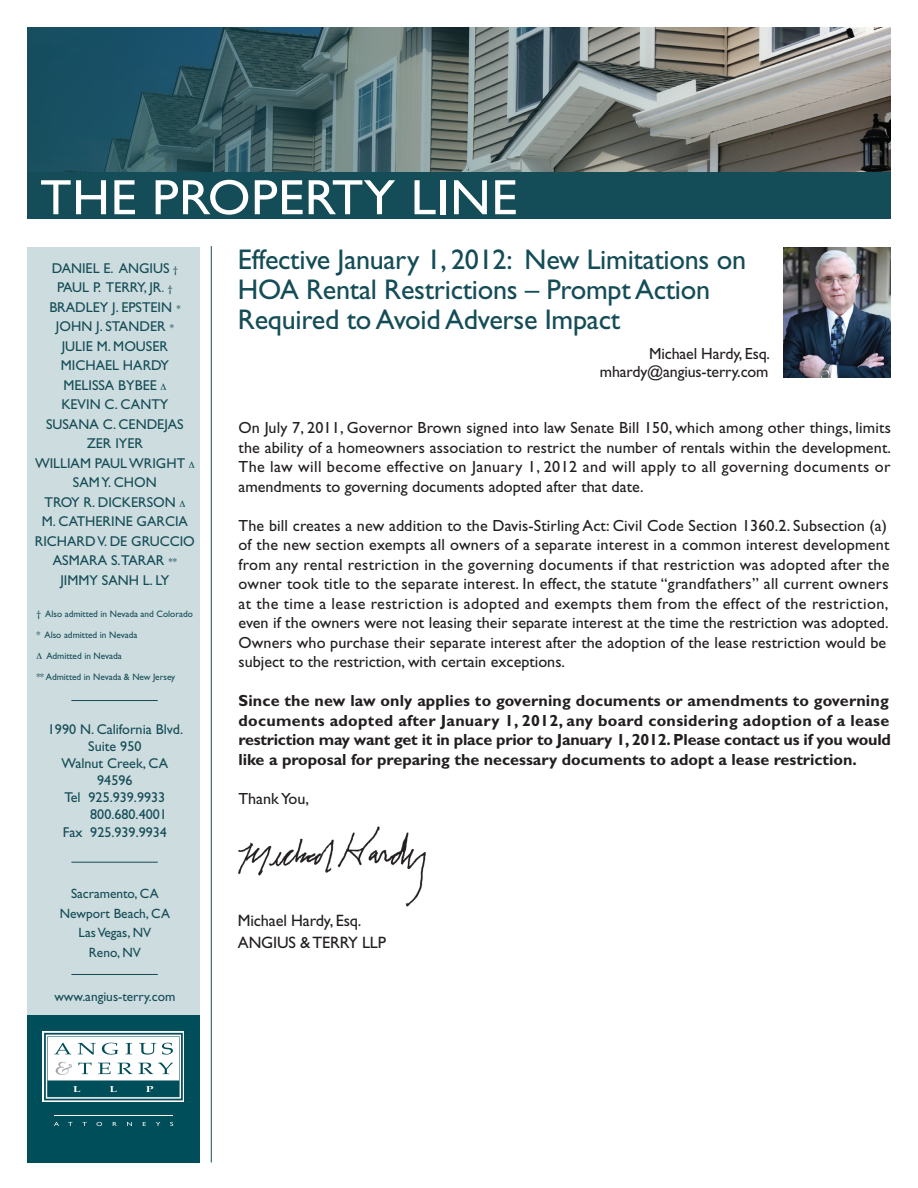
<style>
.page{position:relative;width:918px;height:1188px;background:#fff}
.page>*{position:absolute;margin:0;border:0;box-sizing:border-box;transform-origin:0 0}
.t1{font:49.95px "Gill Sans";letter-spacing:.01em;color:#fff;scale:1.04 1}
.t2{font:28.5px/30px "Gill Sans";letter-spacing:-.01em;color:#144c57}
.AT_Newsletter{font:16.5px/22.5px "Gill Sans";letter-spacing:-.01em;color:#231f20}
.AT_Newsletter-2{font:16.2px/19.5px "Gill Sans";letter-spacing:.01em;color:#231f20;text-align:justify}
.AT_Newsletter-3{font:700 16.2px/19.5px "Gill Sans";color:#231f20}
.AT_Newsletter-4{font:16.2px "Gill Sans";letter-spacing:-.01em;color:#231f20}
.t3{font:14.25px/19.5px "Gill Sans";color:#144c57}
.t4{font:13.5px "Gill Sans";color:#144c57}
.t5{font:9.3px "Gill Sans";color:#144c57}
.s1{font-size:9.75px}
.s2{font-family:"Trajan";font-weight:700;font-size:12px}
.s3{font-style:italic;font-size:9.75px}
</style>
<div class="page">
<hr style="left:211px;top:246px;width:1px;height:916px;background:#144c57">
<svg style="left:27px;top:247px;width:173px;height:915px;background:#b8cdd0"></svg>
<svg style="left:43px;top:1031px;width:141px;height:71px"></svg>
<hr style="left:54px;top:1115px;width:119px;height:1px;background:#fff">
<svg style="left:54px;top:1122px;width:5px;height:4px"></svg>
<svg style="left:68px;top:1122px;width:5px;height:4px"></svg>
<svg style="left:82px;top:1122px;width:5px;height:4px"></svg>
<svg style="left:96px;top:1122px;width:6px;height:4px"></svg>
<svg style="left:113px;top:1122px;width:4px;height:4px"></svg>
<svg style="left:127px;top:1122px;width:5px;height:4px"></svg>
<svg style="left:143px;top:1122px;width:3px;height:4px"></svg>
<svg style="left:156px;top:1122px;width:4px;height:4px"></svg>
<svg style="left:170px;top:1122px;width:3px;height:4px"></svg>
<svg style="left:44px;top:1033px;width:139px;height:67px"></svg>
<div style="left:27px;top:28px;width:864px;height:191px;background:#144c57"></div>
<img style="left:27px;top:27px;width:864px;height:144px">
<hr style="left:71px;top:974px;width:87px;height:1px;background:#144c57">
<hr style="left:71px;top:862px;width:87px;height:1px;background:#144c57">
<hr style="left:71px;top:700px;width:87px;height:1px;background:#144c57">
<img style="left:783px;top:247px;width:108px;height:131px">
<img style="left:238px;top:826px;width:188px;height:81px">
<p class="t1" style="left:40px;top:169px;width:460px">THE PROPERTY LINE</p>
<p class="t3" style="left:52px;top:258px;width:127px">DANIEL E. ANGIUS <span class="s1">†</span></p>
<p class="t3" style="left:57px;top:278px;width:117px">PAUL P. TERRY, JR<span class="s2">.</span> <span class="s1">†</span></p>
<p class="t3" style="left:49px;top:297px;width:133px">BRADLEY J. EPSTEIN <span class="s3">*</span></p>
<p class="t3" style="left:56px;top:317px;width:119px">JOHN J. STANDER <span class="s3">*</span></p>
<p class="t3" style="left:61px;top:336px;width:110px">JULIE M. MOUSER<br>MICHAEL HARDY<br>MELISSA BYBEE ∆<br>KEVIN C. CANTY</p>
<p class="t3" style="left:46px;top:414px;width:139px">SUSANA C. CENDEJAS</p>
<p class="t3" style="left:35px;top:434px;width:161px;text-align:center">ZER IYER<br>WILLIAM PAUL WRIGHT ∆<br>SAM Y. CHON</p>
<p class="t3" style="left:45px;top:492px;width:142px">TROY R. DICKERSON ∆</p>
<p class="t3" style="left:42px;top:512px;width:148px">M. CATHERINE GARCIA</p>
<p class="t3" style="left:35px;top:531px;width:162px">RICHARD V. DE GRUCCIO</p>
<p class="t3" style="left:53px;top:551px;width:125px">ASMARA S.TARAR <span class="s3">**</span></p>
<p class="t3" style="left:60px;top:570px;width:111px">JIMMY SANH L. LY</p>
<p class="t5" style="left:36px;top:608px;width:158px">† Also admitted in Nevada and Colorado</p>
<p class="t5" style="left:36px;top:629px;width:102px">* Also admitted in Nevada</p>
<p class="t5" style="left:36px;top:650px;width:87px">∆ Admitted in Nevada</p>
<p class="t5" style="left:36px;top:671px;width:140px">** Admitted in Nevada &amp; New Jersey</p>
<p class="t3" style="left:48px;top:719px;width:137px">1990 N. California Blvd.</p>
<p class="t3" style="left:88px;top:736px;width:55px">Suite 950</p>
<p class="t3" style="left:62px;top:754px;width:108px">Walnut Creek, CA</p>
<p class="t3" style="left:97px;top:771px;width:37px">94596</p>
<p class="t3" style="left:64px;top:788px;width:102px">Tel 925.939.9933</p>
<p class="t3" style="left:90px;top:805px;width:78px">800.680.4001</p>
<p class="t3" style="left:63px;top:822px;width:106px">Fax 925.939.9934</p>
<p class="t4" style="left:71px;top:886px;width:89px">Sacramento, CA</p>
<p class="t4" style="left:60px;top:905px;width:112px">Newport Beach, CA</p>
<p class="t4" style="left:79px;top:925px;width:74px">Las Vegas, NV</p>
<p class="t4" style="left:89px;top:944px;width:53px">Reno, NV</p>
<p class="t4" style="left:54px;top:989px;width:123px">www.angius-terry.com</p>
<p class="t2" style="left:238px;top:244px;width:510px">Effective January 1, 2012: New Limitations on<br>HOA Rental Restrictions – Prompt Action<br>Required to Avoid Adverse Impact</p>
<p class="AT_Newsletter-4" style="left:649px;top:345px;width:122px">Michael Hardy, Esq.</p>
<p class="AT_Newsletter-4" style="left:600px;top:362px;width:170px">mhardy@angius-terry.com</p>
<p class="AT_Newsletter-2" style="left:238px;top:418px;width:654px">On July 7, 2011, Governor Brown signed into law Senate Bill 150, which among other things, limits the ability of a homeowners association to restrict the number of rentals within the development.<br>The law will become effective on January 1, 2012 and will apply to all governing documents or amendments to governing documents adopted after that date.</p>
<p class="AT_Newsletter-2" style="left:238px;top:516px;width:653px;text-align:left">The bill creates a new addition to the Davis-Stirling Act: Civil Code Section 1360.2. Subsection (a) of the new section exempts all owners of a separate interest in a common interest development from any rental restriction in the governing documents if that restriction was adopted after the owner took title to the separate interest. In effect, the statute “grandfathers” all current owners at the time a lease restriction is adopted and exempts them from the effect of the restriction, even if the owners were not leasing their separate interest at the time the restriction was adopted.<br>Owners who purchase their separate interest after the adoption of the lease restriction would be subject to the restriction, with certain exceptions.</p>
<p class="AT_Newsletter-3" style="left:238px;top:691px;width:654px">Since the new law only applies to governing documents or amendments to governing documents adopted after January 1, 2012, any board considering adoption of a lease restriction may want get it in place prior to January 1, 2012. Please contact us if you would like a proposal for preparing the necessary documents to adopt a lease restriction.</p>
<p class="AT_Newsletter-2" style="left:238px;top:789px;width:72px">Thank You,</p>
<p class="AT_Newsletter" style="left:238px;top:909px;width:150px">Michael Hardy, Esq.<br>ANGIUS &amp; TERRY LLP</p>
</div>
